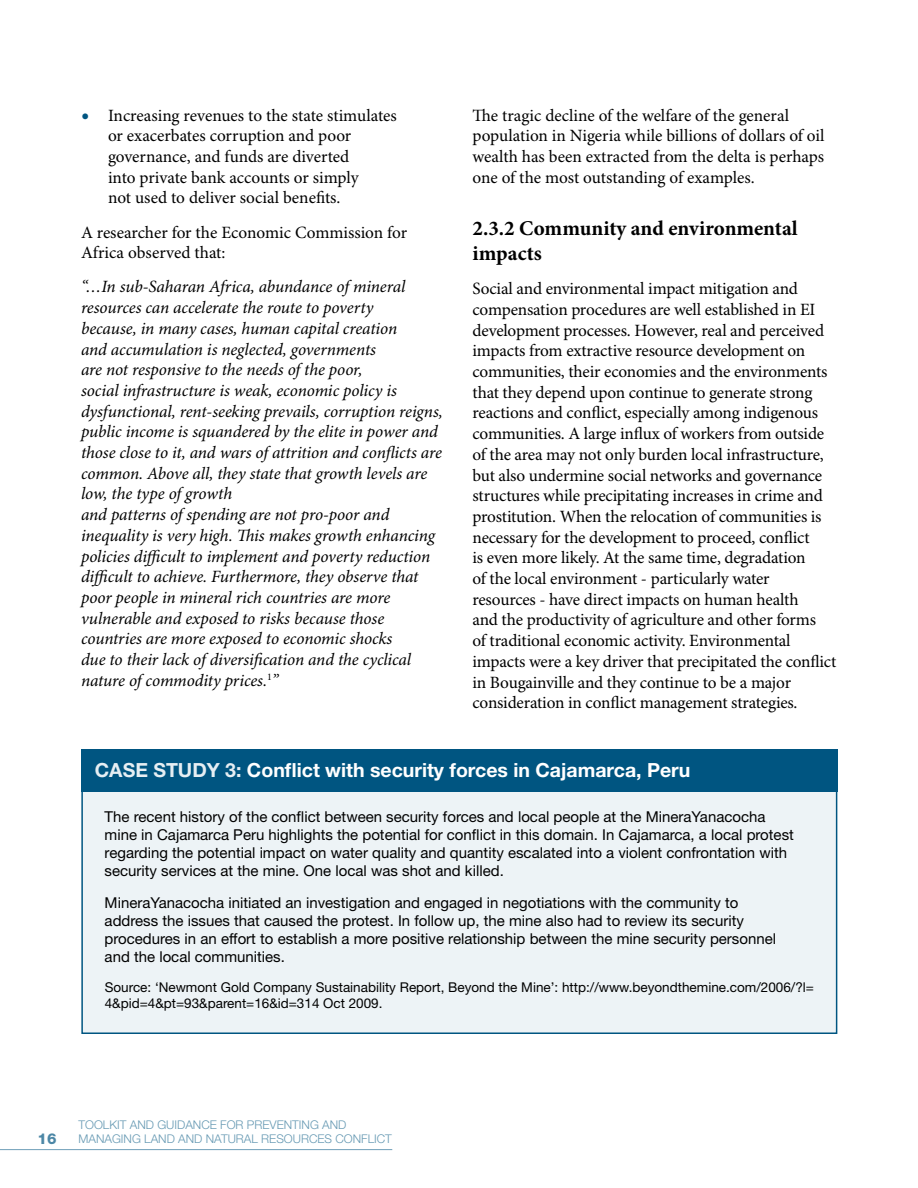
<style>
.page{position:relative;width:918px;height:1188px;background:#fff}
.page>*{position:absolute;margin:0;border:0;box-sizing:border-box;transform-origin:0 0}
.t1{font:700 21px/25.2px "Minion Pro";color:#000}
.t2{font:700 19.5px "Helvetica Neue LT Std";color:#fff}
.t3{font:17.25px/20.7px "Minion Pro";letter-spacing:-.01em;color:#000}
.t4{font:italic 17.25px/20.7px "Minion Pro";letter-spacing:-.005em;color:#000}
.t5{font:15px/18px "Helvetica Neue LT Std";color:#000}
.t6{font:800 15px "Helvetica Neue LT Std";color:#4c87a6}
.t7{font:13.5px/16.2px "Helvetica Neue LT Std";color:#000}
.t8{font:300 12px "Helvetica Neue LT Std";color:#6699b3}
.s1{color:#e6eef3}
</style>
<div class="page">
<hr style="left:0;top:1149px;width:392px;height:1px;background:#7fa9c0">
<div style="left:82px;top:750px;width:755px;height:283px;background:#edf3f6"></div>
<div style="left:81px;top:750px;width:756px;height:42px;background:#005581"></div>
<p class="t3" style="left:108px;top:106px;width:290px">Increasing revenues to the state stimulates or exacerbates corruption and poor governance, and funds are diverted<br>into private bank accounts or simply<br>not used to deliver social benefits.</p>
<p class="t3" style="left:81px;top:223px;width:328px">A researcher for the Economic Commission for<br>Africa observed that:</p>
<p class="t4" style="left:81px;top:278px;width:363px">“…In sub-Saharan Africa, abundance of mineral resources can accelerate the route to poverty<br>because, in many cases, human capital creation<br>and accumulation is neglected, governments<br>are not responsive to the needs of the poor,<br>social infrastructure is weak, economic policy is dysfunctional, rent-seeking prevails, corruption reigns, public income is squandered by the elite in power and those close to it, and wars of attrition and conflicts are common. Above all, they state that growth levels are low, the type of growth<br>and patterns of spending are not pro-poor and inequality is very high. This makes growth enhancing policies difficult to implement and poverty reduction difficult to achieve. Furthermore, they observe that poor people in mineral rich countries are more vulnerable and exposed to risks because those countries are more exposed to economic shocks<br>due to their lack of diversification and the cyclical nature of commodity prices.<sup>1</sup>”</p>
<p class="t3" style="left:473px;top:106px;width:354px">The tragic decline of the welfare of the general population in Nigeria while billions of dollars of oil wealth has been extracted from the delta is perhaps one of the most outstanding of examples.</p>
<p class="t1" style="left:473px;top:217px;width:327px">2.3.2 Community and environmental impacts</p>
<p class="t3" style="left:473px;top:280px;width:365px">Social and environmental impact mitigation and compensation procedures are well established in EI development processes. However, real and perceived impacts from extractive resource development on communities, their economies and the environments that they depend upon continue to generate strong reactions and conflict, especially among indigenous communities. A large influx of workers from outside of the area may not only burden local infrastructure, but also undermine social networks and governance structures while precipitating increases in crime and prostitution. When the relocation of communities is necessary for the development to proceed, conflict<br>is even more likely. At the same time, degradation<br>of the local environment - particularly water resources - have direct impacts on human health<br>and the productivity of agriculture and other forms<br>of traditional economic activity. Environmental impacts were a key driver that precipitated the conflict in Bougainville and they continue to be a major consideration in conflict management strategies.</p>
<p class="t2" style="left:95px;top:763px;width:597px"><span class="s1">CASE STUDY 3:</span> Conflict with security forces in Cajamarca, Peru</p>
<p class="t5" style="left:105px;top:809px;width:691px">The recent history of the conflict between security forces and local people at the MineraYanacocha mine in Cajamarca Peru highlights the potential for conflict in this domain. In Cajamarca, a local protest regarding the potential impact on water quality and quantity escalated into a violent confrontation with security services at the mine. One local was shot and killed.</p>
<p class="t5" style="left:105px;top:895px;width:673px">MineraYanacocha initiated an investigation and engaged in negotiations with the community to address the issues that caused the protest. In follow up, the mine also had to review its security procedures in an effort to establish a more positive relationship between the mine security personnel and the local communities.</p>
<p class="t7" style="left:105px;top:980px;width:711px">Source: ‘Newmont Gold Company Sustainability Report, Beyond the Mine’: http://www.beyondthemine.com/2006/?l=<br>4&amp;pid=4&amp;pt=93&amp;parent=16&amp;id=314 Oct 2009.</p>
<p class="t8" style="left:78px;top:1118px;width:270px">TOOLKIT AND GUIDANCE FOR PREVENTING AND</p>
<p class="t6" style="left:38px;top:1130px;width:20px">16</p>
<p class="t8" style="left:78px;top:1132px;width:315px">MANAGING LAND AND NATURAL RESOURCES CONFLICT</p>
</div>
